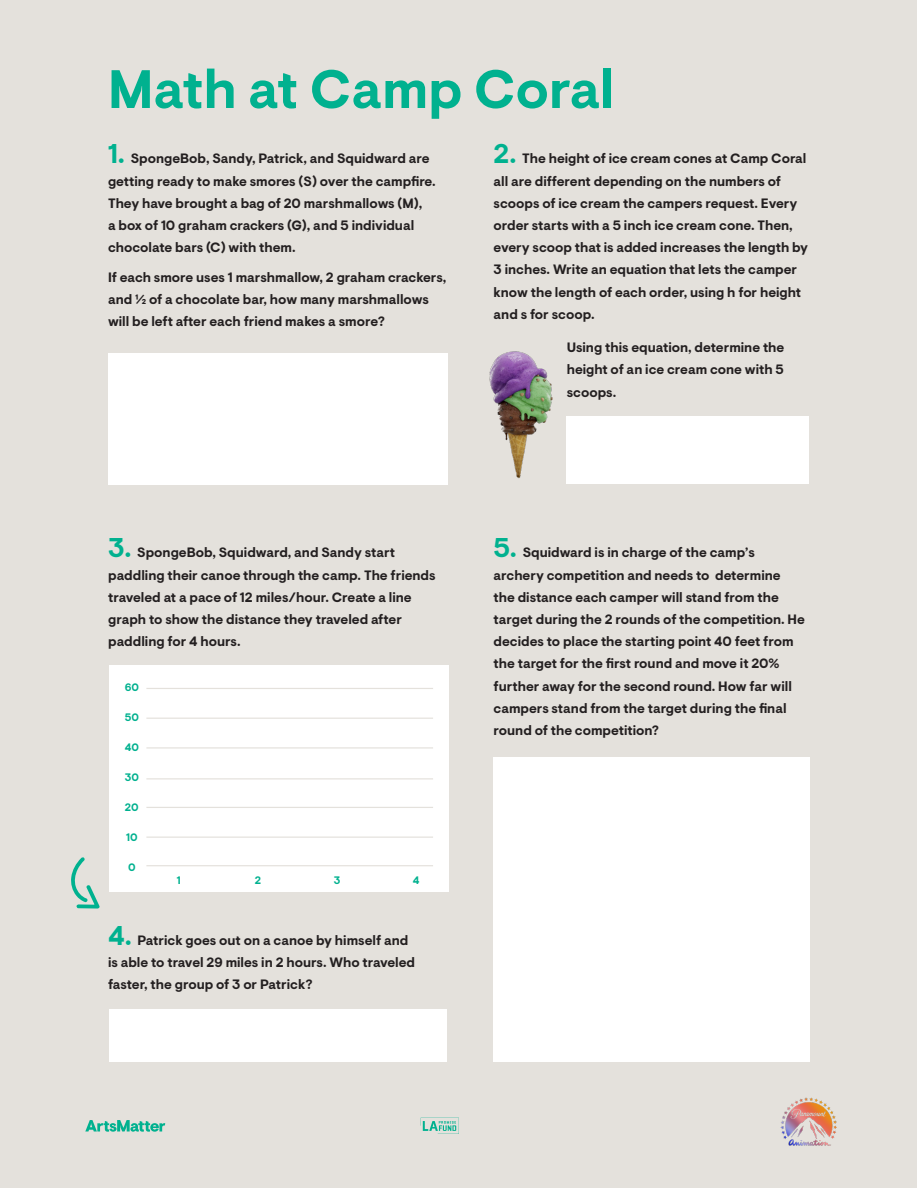
<style>
.page{position:relative;width:918px;height:1188px;background:#fff}
.page>*{position:absolute;margin:0;border:0;box-sizing:border-box;transform-origin:0 0}
.t1{font:700 54px "Visuelt";color:#00b18f}
.t2{font:700 13.5px/22.2px "Visuelt";color:#231f20}
.t3{font:700 10.8px "Visuelt";color:#00b18f}
.s1{font-size:27px;color:#00b18f}
</style>
<div class="page">
<div style="left:1px;top:0;width:916px;height:1188px;background:#e4e1dc"></div>
<svg style="left:85px;top:1120px;width:80px;height:12px"></svg>
<svg style="left:422px;top:1118px;width:37px;height:16px"></svg>
<img style="left:780px;top:1097px;width:57px;height:49px">
<div style="left:494px;top:757px;width:316px;height:305px;background:#fff"></div>
<div style="left:110px;top:1010px;width:337px;height:52px;background:#fff"></div>
<div style="left:109px;top:666px;width:339px;height:226px;background:#fff"></div>
<img style="left:489px;top:351px;width:64px;height:128px">
<hr style="left:146px;top:837px;width:287px;height:1px;background:#e4e1dc">
<hr style="left:146px;top:807px;width:287px;height:1px;background:#e4e1dc">
<hr style="left:146px;top:718px;width:287px;height:1px;background:#e4e1dc">
<hr style="left:146px;top:778px;width:287px;height:1px;background:#e4e1dc">
<hr style="left:146px;top:688px;width:287px;height:1px;background:#e4e1dc">
<hr style="left:146px;top:747px;width:287px;height:2px;background:#e4e1dc">
<hr style="left:146px;top:865px;width:287px;height:1px;background:#e4e1dc">
<div style="left:108px;top:353px;width:340px;height:131px;background:#fff"></div>
<div style="left:567px;top:416px;width:242px;height:68px;background:#fff"></div>
<svg style="left:71px;top:857px;width:29px;height:52px"></svg>
<p class="t1" style="left:108px;top:57px;width:508px">Math at Camp Coral</p>
<p class="t2" style="left:108px;top:148px;width:329px"><span class="s1">1.</span> SpongeBob, Sandy, Patrick, and Squidward are getting ready to make smores (S) over the campfire.<br>They have brought a bag of 20 marshmallows (M),<br>a box of 10 graham crackers (G), and 5 individual chocolate bars (C) with them.</p>
<p class="t2" style="left:108px;top:266px;width:340px">If each smore uses 1 marshmallow, 2 graham crackers, and ½ of a chocolate bar, how many marshmallows will be left after each friend makes a smore?</p>
<p class="t2" style="left:494px;top:148px;width:316px"><span class="s1">2.</span> The height of ice cream cones at Camp Coral all are different depending on the numbers of scoops of ice cream the campers request. Every order starts with a 5 inch ice cream cone. Then, every scoop that is added increases the length by 3 inches. Write an equation that lets the camper know the length of each order, using h for height and s for scoop.</p>
<p class="t2" style="left:567px;top:337px;width:219px;text-align:justify">Using this equation, determine the height of an ice cream cone with 5 scoops.</p>
<p class="t2" style="left:108px;top:542px;width:329px"><span class="s1">3.</span> SpongeBob, Squidward, and Sandy start paddling their canoe through the camp. The friends traveled at a pace of 12 miles/hour. Create a line graph to show the distance they traveled after paddling for 4 hours.</p>
<p class="t2" style="left:494px;top:542px;width:313px"><span class="s1">5.</span> Squidward is in charge of the camp’s archery competition and needs to determine the distance each camper will stand from the target during the 2 rounds of the competition. He decides to place the starting point 40 feet from the target for the first round and move it 20% further away for the second round. How far will campers stand from the target during the final round of the competition?</p>
<p class="t3" style="left:125px;top:681px;width:16px">60</p>
<p class="t3" style="left:125px;top:711px;width:16px">50</p>
<p class="t3" style="left:125px;top:741px;width:16px">40</p>
<p class="t3" style="left:125px;top:771px;width:16px">30</p>
<p class="t3" style="left:125px;top:801px;width:15px">20</p>
<p class="t3" style="left:126px;top:831px;width:13px">10</p>
<p class="t3" style="left:128px;top:861px;width:9px">0</p>
<p class="t3" style="left:177px;top:874px;width:5px">1</p>
<p class="t3" style="left:255px;top:874px;width:8px">2</p>
<p class="t3" style="left:334px;top:874px;width:8px">3</p>
<p class="t3" style="left:413px;top:874px;width:8px">4</p>
<p class="t2" style="left:108px;top:929px;width:309px"><span class="s1">4.</span> Patrick goes out on a canoe by himself and is able to travel 29 miles in 2 hours. Who traveled faster, the group of 3 or Patrick?</p>
</div>
